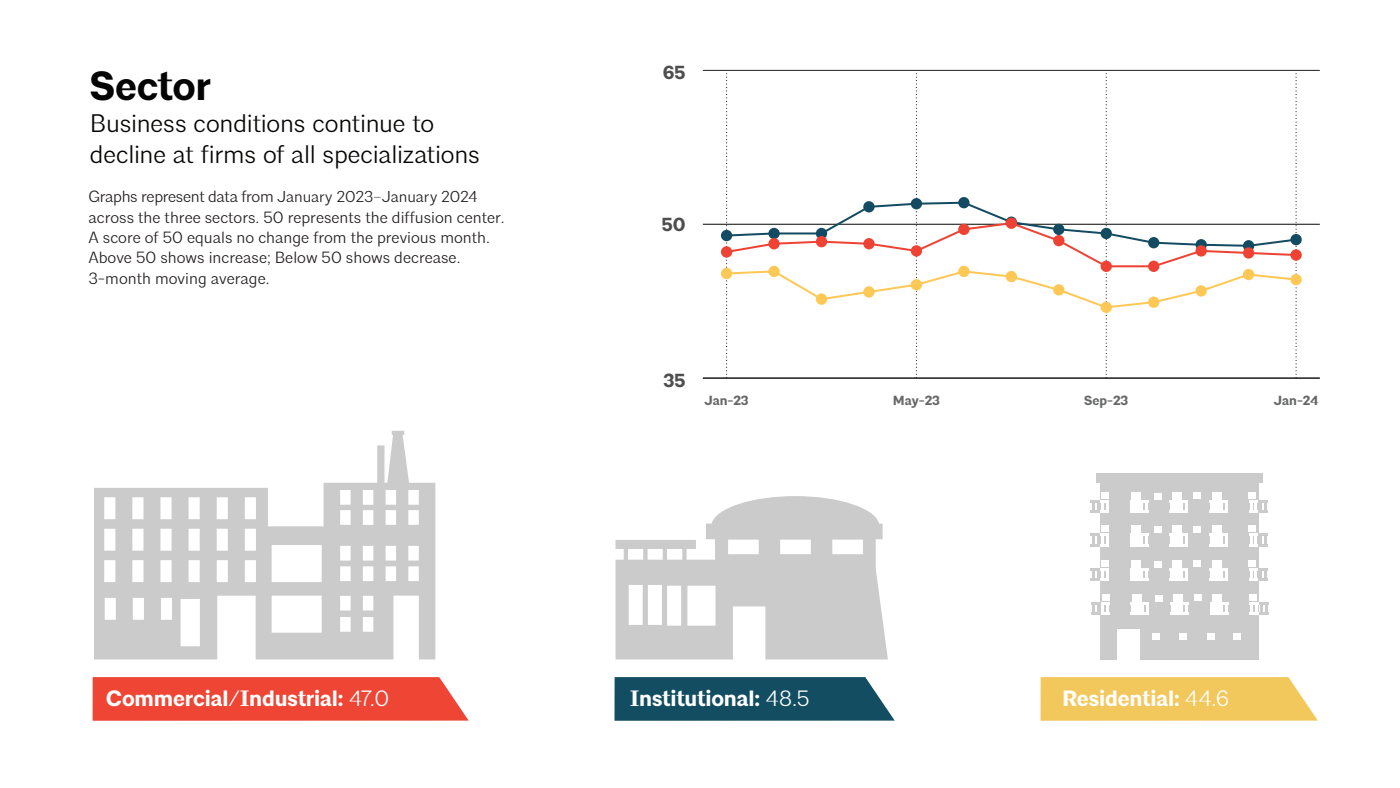
<style>
.page{position:relative;width:1400px;height:788px;background:#fff}
.page>*{position:absolute;margin:0;border:0;box-sizing:border-box;transform-origin:0 0}
.t1{font:700 40.51px "Architype";letter-spacing:-.01em;color:#040504}
.t2{font:25.38px/31.5px "Architype";letter-spacing:-.01em;color:#040503}
.t3{font:700 22.05px "Architype";letter-spacing:-.005em;color:#fff}
.t4{font:700 18.9px "Architype";color:#4d4e4d}
.t5{font:16.19px/20.3px "Architype";color:#211d1e}
.t6{font:700 13.21px "Architype";color:#666767}
.s1{font-size:15.66px}
.s2{font-size:15.75px}
.s3{font-weight:400}
</style>
<div class="page">
<hr style="left:703px;top:378px;width:617px;height:1px;background:#040503">
<hr style="left:703px;top:377px;width:617px;height:1px;background:#231f20">
<hr style="left:703px;top:224px;width:617px;height:1px;background:#040503">
<hr style="left:703px;top:70px;width:617px;height:1px;background:#231f20">
<svg style="left:724px;top:70px;width:574px;height:308px"></svg>
<div style="left:1290px;top:234px;width:12px;height:11px;background:#134c62;border-radius:50%"></div>
<div style="left:1243px;top:240px;width:11px;height:11px;background:#134c62;border-radius:50%"></div>
<div style="left:1196px;top:239px;width:11px;height:11px;background:#134c62;border-radius:50%"></div>
<div style="left:1148px;top:237px;width:11px;height:11px;background:#134c62;border-radius:50%"></div>
<div style="left:1101px;top:228px;width:11px;height:11px;background:#134c62;border-radius:50%"></div>
<div style="left:1053px;top:224px;width:11px;height:11px;background:#134c62;border-radius:50%"></div>
<div style="left:958px;top:197px;width:12px;height:11px;background:#134c62;border-radius:50%"></div>
<div style="left:911px;top:198px;width:11px;height:11px;background:#134c62;border-radius:50%"></div>
<div style="left:863px;top:201px;width:12px;height:11px;background:#134c62;border-radius:50%"></div>
<div style="left:816px;top:228px;width:11px;height:11px;background:#134c62;border-radius:50%"></div>
<div style="left:768px;top:228px;width:12px;height:11px;background:#134c62;border-radius:50%"></div>
<div style="left:721px;top:230px;width:11px;height:11px;background:#134c62;border-radius:50%"></div>
<div style="left:1290px;top:249px;width:12px;height:12px;background:#ee4334;border-radius:50%"></div>
<div style="left:1243px;top:247px;width:11px;height:11px;background:#ee4334;border-radius:50%"></div>
<div style="left:1196px;top:245px;width:11px;height:11px;background:#ee4334;border-radius:50%"></div>
<div style="left:1148px;top:260px;width:11px;height:12px;background:#ee4334;border-radius:50%"></div>
<div style="left:1101px;top:260px;width:11px;height:12px;background:#ee4334;border-radius:50%"></div>
<div style="left:1053px;top:235px;width:11px;height:11px;background:#ee4334;border-radius:50%"></div>
<div style="left:1006px;top:217px;width:11px;height:12px;background:#ee4334;border-radius:50%"></div>
<div style="left:958px;top:224px;width:12px;height:11px;background:#ee4334;border-radius:50%"></div>
<div style="left:911px;top:245px;width:11px;height:11px;background:#ee4334;border-radius:50%"></div>
<div style="left:863px;top:238px;width:12px;height:11px;background:#ee4334;border-radius:50%"></div>
<div style="left:816px;top:236px;width:11px;height:11px;background:#ee4334;border-radius:50%"></div>
<div style="left:768px;top:238px;width:12px;height:11px;background:#ee4334;border-radius:50%"></div>
<div style="left:721px;top:246px;width:11px;height:11px;background:#ee4334;border-radius:50%"></div>
<div style="left:1290px;top:274px;width:12px;height:11px;background:#fec856;border-radius:50%"></div>
<div style="left:1243px;top:269px;width:11px;height:11px;background:#fec856;border-radius:50%"></div>
<div style="left:1196px;top:285px;width:11px;height:11px;background:#fec856;border-radius:50%"></div>
<div style="left:1148px;top:296px;width:11px;height:12px;background:#fec856;border-radius:50%"></div>
<div style="left:1101px;top:301px;width:11px;height:12px;background:#fec856;border-radius:50%"></div>
<div style="left:1053px;top:284px;width:11px;height:11px;background:#fec856;border-radius:50%"></div>
<div style="left:1006px;top:271px;width:11px;height:11px;background:#fec856;border-radius:50%"></div>
<div style="left:958px;top:266px;width:12px;height:11px;background:#fec856;border-radius:50%"></div>
<div style="left:911px;top:279px;width:11px;height:11px;background:#fec856;border-radius:50%"></div>
<div style="left:863px;top:286px;width:12px;height:11px;background:#fec856;border-radius:50%"></div>
<div style="left:816px;top:293px;width:11px;height:12px;background:#fec856;border-radius:50%"></div>
<div style="left:768px;top:266px;width:12px;height:11px;background:#fec856;border-radius:50%"></div>
<div style="left:721px;top:268px;width:11px;height:11px;background:#fec856;border-radius:50%"></div>
<div style="left:93px;top:677px;width:375px;height:43px;background:#ee4535"></div>
<svg style="left:94px;top:430px;width:341px;height:229px;fill:#cecece"></svg>
<svg style="left:615px;top:677px;width:280px;height:43px;background:#20576a"></svg>
<svg style="left:615px;top:496px;width:273px;height:163px;fill:#cbcbcb"></svg>
<svg style="left:1041px;top:677px;width:277px;height:43px;background:#f2ca64"></svg>
<div style="left:1100px;top:477px;width:158px;height:182px;background:#cbcbcb"></div>
<svg style="left:1130px;top:500px;width:19px;height:13px"></svg>
<svg style="left:1170px;top:500px;width:18px;height:13px"></svg>
<svg style="left:1209px;top:500px;width:19px;height:13px"></svg>
<svg style="left:1249px;top:500px;width:19px;height:13px"></svg>
<svg style="left:1090px;top:500px;width:19px;height:13px"></svg>
<div style="left:1212px;top:492px;width:10px;height:19px;background:#fff"></div>
<div style="left:1172px;top:492px;width:10px;height:19px;background:#fff"></div>
<div style="left:1132px;top:492px;width:9px;height:19px;background:#fff"></div>
<div style="left:1249px;top:492px;width:7px;height:6px;background:#fff"></div>
<div style="left:1102px;top:492px;width:7px;height:6px;background:#fff"></div>
<svg style="left:1130px;top:533px;width:19px;height:13px"></svg>
<svg style="left:1170px;top:533px;width:18px;height:13px"></svg>
<svg style="left:1209px;top:533px;width:19px;height:13px"></svg>
<svg style="left:1249px;top:533px;width:19px;height:13px"></svg>
<svg style="left:1090px;top:533px;width:19px;height:13px"></svg>
<div style="left:1212px;top:525px;width:10px;height:19px;background:#fff"></div>
<div style="left:1172px;top:525px;width:10px;height:19px;background:#fff"></div>
<div style="left:1132px;top:525px;width:9px;height:19px;background:#fff"></div>
<div style="left:1249px;top:525px;width:7px;height:7px;background:#fff"></div>
<div style="left:1102px;top:525px;width:7px;height:7px;background:#fff"></div>
<svg style="left:1130px;top:568px;width:19px;height:13px"></svg>
<svg style="left:1170px;top:568px;width:18px;height:13px"></svg>
<svg style="left:1209px;top:568px;width:19px;height:13px"></svg>
<svg style="left:1249px;top:568px;width:19px;height:13px"></svg>
<svg style="left:1090px;top:568px;width:19px;height:13px"></svg>
<div style="left:1212px;top:560px;width:10px;height:19px;background:#fff"></div>
<div style="left:1172px;top:560px;width:10px;height:19px;background:#fff"></div>
<div style="left:1132px;top:560px;width:9px;height:19px;background:#fff"></div>
<div style="left:1249px;top:560px;width:7px;height:6px;background:#fff"></div>
<div style="left:1102px;top:560px;width:7px;height:6px;background:#fff"></div>
<svg style="left:1130px;top:602px;width:19px;height:12px"></svg>
<svg style="left:1170px;top:602px;width:19px;height:12px"></svg>
<svg style="left:1210px;top:602px;width:18px;height:12px"></svg>
<svg style="left:1249px;top:602px;width:19px;height:12px"></svg>
<svg style="left:1091px;top:602px;width:18px;height:12px"></svg>
<div style="left:1212px;top:594px;width:10px;height:18px;background:#fff"></div>
<div style="left:1173px;top:594px;width:9px;height:18px;background:#fff"></div>
<div style="left:1132px;top:594px;width:10px;height:18px;background:#fff"></div>
<div style="left:1249px;top:594px;width:8px;height:6px;background:#fff"></div>
<div style="left:1102px;top:594px;width:7px;height:6px;background:#fff"></div>
<div style="left:1096px;top:473px;width:167px;height:10px;background:#cbcbcb"></div>
<div style="left:1117px;top:629px;width:22px;height:30px;background:#fff"></div>
<div style="left:1194px;top:492px;width:7px;height:7px;background:#fff"></div>
<div style="left:1194px;top:526px;width:7px;height:6px;background:#fff"></div>
<div style="left:1194px;top:560px;width:7px;height:7px;background:#fff"></div>
<div style="left:1194px;top:594px;width:8px;height:6px;background:#fff"></div>
<div style="left:1155px;top:493px;width:7px;height:6px;background:#fff"></div>
<div style="left:1155px;top:526px;width:7px;height:6px;background:#fff"></div>
<div style="left:1155px;top:561px;width:7px;height:6px;background:#fff"></div>
<div style="left:1155px;top:595px;width:7px;height:6px;background:#fff"></div>
<div style="left:1179px;top:633px;width:8px;height:6px;background:#fff"></div>
<div style="left:1152px;top:633px;width:8px;height:6px;background:#fff"></div>
<div style="left:1234px;top:633px;width:7px;height:6px;background:#fff"></div>
<div style="left:1207px;top:633px;width:7px;height:6px;background:#fff"></div>
<h1 class="t1" style="left:90px;top:61px;width:122px">Sector</h1>
<h2 class="t2" style="left:90px;top:107px;width:392px">Business conditions continue to decline at firms of all specializations</h2>
<p class="t5" style="left:88px;top:187px;width:418px">Graphs represent data from <span class="s1">January</span> <span class="s2">2023–</span><span class="s1">January</span> <span class="s2">2024 </span>across the three sectors. 50 represents the diffusion center.<br>A score of 50 equals no change from the previous month.<br>Above 50 shows increase; Below 50 shows decrease.<br>3-month moving average.</p>
<p class="t4" style="left:663px;top:61px;width:24px">65</p>
<p class="t4" style="left:662px;top:213px;width:25px">50</p>
<p class="t4" style="left:664px;top:369px;width:24px">35</p>
<p class="t6" style="left:704px;top:392px;width:46px">Jan-23</p>
<p class="t6" style="left:893px;top:392px;width:49px">May-23</p>
<p class="t6" style="left:1084px;top:392px;width:46px">Sep-23</p>
<p class="t6" style="left:1274px;top:392px;width:46px">Jan-24</p>
<h3 class="t3" style="left:106px;top:685px;width:285px">Commercial/Industrial: <span class="s3">47.0</span></h3>
<h3 class="t3" style="left:630px;top:685px;width:181px">Institutional: <span class="s3">48.5</span></h3>
<h3 class="t3" style="left:1062px;top:685px;width:169px">Residential: <span class="s3">44.6</span></h3>
</div>
